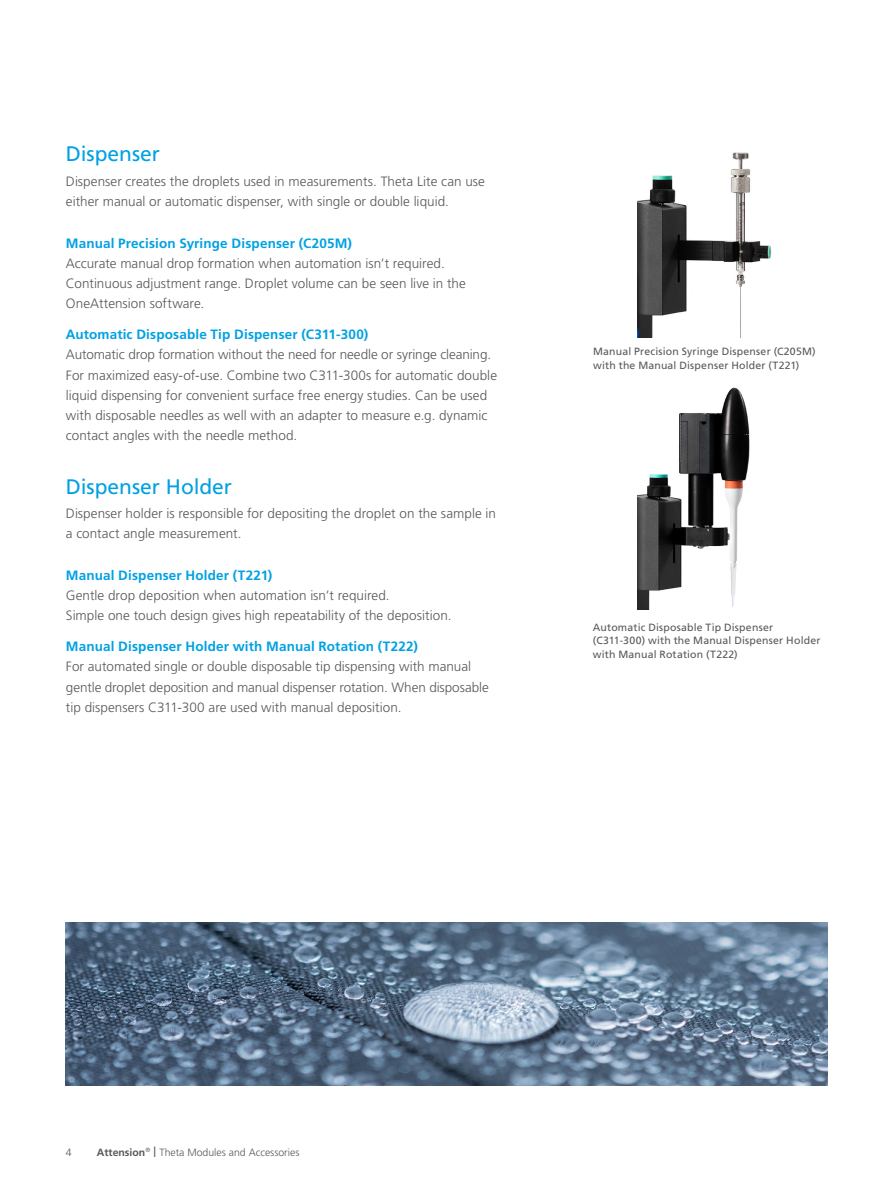
<style>
.page{position:relative;width:893px;height:1187px;background:#fff}
.page>*{position:absolute;margin:0;border:0;box-sizing:border-box;transform-origin:0 0}
.Sub_Heading_1_Page_B{font:21px "Frutiger LT Std";color:#00a1e3}
.Body_80{font:300 13.5px/20.2px "Frutiger LT Std";color:#57585a}
.Sub_Heading_3_Page_B{font:700 13.5px "Frutiger LT Std";letter-spacing:.01em;color:#00a1e3}
.Figure_Text_80{font:10.5px/13.5px "Frutiger LT Std";letter-spacing:.02em;color:#57585a}
.t1{font:300 10.5px "Frutiger LT Std";color:#57585a}
.s1{font-weight:700}
.s2{font-size:15px}
</style>
<div class="page">
<img style="left:638px;top:387px;width:112px;height:222px">
<img style="left:66px;top:922px;width:761px;height:162px">
<img style="left:638px;top:152px;width:134px;height:185px">
<p class="Sub_Heading_1_Page_B" style="left:66px;top:142px;width:96px">Dispenser</p>
<p class="Body_80" style="left:66px;top:171px;width:421px">Dispenser creates the droplets used in measurements. Theta Lite can use either manual or automatic dispenser, with single or double liquid.</p>
<p class="Sub_Heading_3_Page_B" style="left:66px;top:235px;width:288px">Manual Precision Syringe Dispenser (C205M)</p>
<p class="Body_80" style="left:66px;top:253px;width:402px">Accurate manual drop formation when automation isn’t required.<br>Continuous adjustment range. Droplet volume can be seen live in the<br>OneAttension software.</p>
<p class="Sub_Heading_3_Page_B" style="left:66px;top:326px;width:304px">Automatic Disposable Tip Dispenser (C311-300)</p>
<p class="Body_80" style="left:66px;top:345px;width:433px">Automatic drop formation without the need for needle or syringe cleaning.<br>For maximized easy-of-use. Combine two C311-300s for automatic double liquid dispensing for convenient surface free energy studies. Can be used with disposable needles as well with an adapter to measure e.g. dynamic contact angles with the needle method.</p>
<p class="Sub_Heading_1_Page_B" style="left:66px;top:474px;width:168px">Dispenser Holder</p>
<p class="Body_80" style="left:66px;top:503px;width:432px">Dispenser holder is responsible for depositing the droplet on the sample in a contact angle measurement.</p>
<p class="Sub_Heading_3_Page_B" style="left:66px;top:567px;width:208px">Manual Dispenser Holder (T221)</p>
<p class="Body_80" style="left:66px;top:585px;width:387px">Gentle drop deposition when automation isn’t required.<br>Simple one touch design gives high repeatability of the deposition.</p>
<p class="Sub_Heading_3_Page_B" style="left:66px;top:638px;width:354px">Manual Dispenser Holder with Manual Rotation (T222)</p>
<p class="Body_80" style="left:66px;top:656px;width:424px">For automated single or double disposable tip dispensing with manual gentle droplet deposition and manual dispenser rotation. When disposable tip dispensers C311-300 are used with manual deposition.</p>
<p class="Figure_Text_80" style="left:593px;top:345px;width:224px">Manual Precision Syringe Dispenser (C205M) with the Manual Dispenser Holder (T221)</p>
<p class="Figure_Text_80" style="left:593px;top:620px;width:229px">Automatic Disposable Tip Dispenser (C311-300) with the Manual Dispenser Holder with Manual Rotation (T222)</p>
<p class="t1" style="left:66px;top:1145px;width:7px">4</p>
<p class="t1" style="left:97px;top:1145px;width:204px"><span class="s1">Attension</span><sup>®</sup> <span class="s2">I</span> Theta Modules and Accessories</p>
</div>
